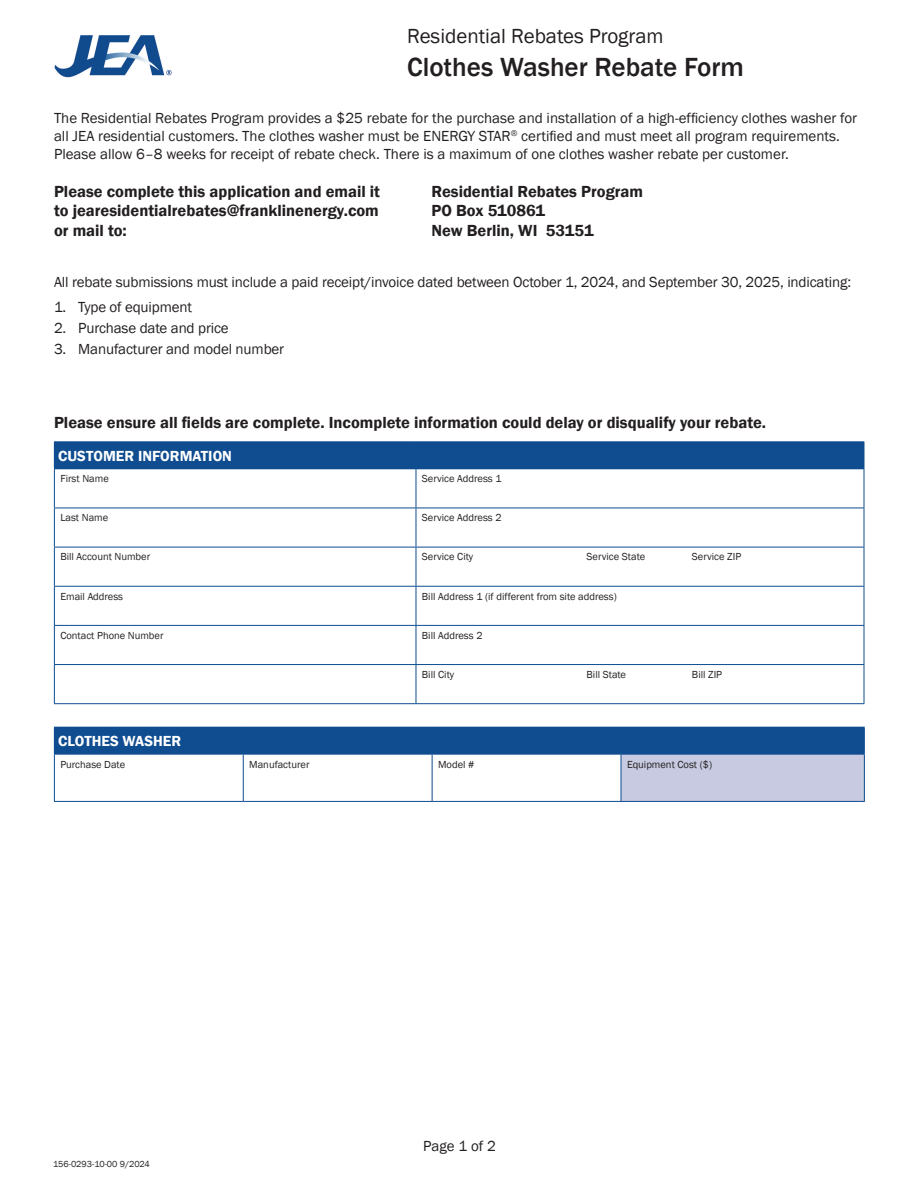
<style>
.page{position:relative;width:918px;height:1188px;background:#fff}
.page>*{position:absolute;margin:0;border:0;box-sizing:border-box;transform-origin:0 0}
.Masthead_L2{font:500 27px "Franklin Gothic";color:#231f20}
.Masthead_L1{font:21px "Franklin Gothic";color:#231f20}
.Basic_Bold{font:600 16.5px/19.8px "Franklin Gothic";color:#231f20;text-align:justify}
.Basic_or_Body{font:15px/18px "Franklin Gothic";color:#231f20}
.Table_Title_Rows{font:600 15px "Franklin Gothic";color:#fff}
.Basic_with_Little_Field_Names{font:10.5px "Franklin Gothic";color:#231f20}
.t1{font:9px "Franklin Gothic";color:#231f20}
</style>
<div class="page">
<img style="left:54px;top:35px;width:118px;height:43px">
<div style="left:54px;top:727px;width:810px;height:27px;background:#0f4c90"></div>
<div style="left:621px;top:754px;width:243px;height:47px;background:#c7cae0"></div>
<hr style="left:54px;top:801px;width:189px;height:1px;background:#0f4c90">
<hr style="left:54px;top:755px;width:1px;height:46px;background:#0f4c90">
<hr style="left:243px;top:755px;width:1px;height:46px;background:#0f4c90">
<hr style="left:432px;top:755px;width:1px;height:46px;background:#0f4c90">
<hr style="left:621px;top:755px;width:1px;height:46px;background:#0f4c90">
<hr style="left:864px;top:755px;width:1px;height:46px;background:#0f4c90">
<hr style="left:243px;top:801px;width:189px;height:1px;background:#0f4c90">
<hr style="left:432px;top:801px;width:189px;height:1px;background:#0f4c90">
<hr style="left:621px;top:801px;width:244px;height:1px;background:#0f4c90">
<hr style="left:621px;top:727px;width:244px;height:1px;background:#0f4c90">
<svg style="left:864px;top:728px;width:1px;height:26px"></svg>
<hr style="left:54px;top:754px;width:189px;height:1px;background:#0f4c90">
<hr style="left:243px;top:754px;width:189px;height:1px;background:#0f4c90">
<hr style="left:432px;top:754px;width:189px;height:1px;background:#0f4c90">
<hr style="left:621px;top:754px;width:244px;height:1px;background:#0f4c90">
<div style="left:54px;top:442px;width:810px;height:27px;background:#0f4c90"></div>
<hr style="left:54px;top:469px;width:1px;height:39px;background:#0f4c90">
<hr style="left:864px;top:469px;width:1px;height:39px;background:#0f4c90">
<hr style="left:54px;top:508px;width:1px;height:39px;background:#0f4c90">
<hr style="left:864px;top:508px;width:1px;height:39px;background:#0f4c90">
<hr style="left:54px;top:547px;width:1px;height:39px;background:#0f4c90">
<hr style="left:864px;top:547px;width:1px;height:39px;background:#0f4c90">
<hr style="left:54px;top:587px;width:1px;height:38px;background:#0f4c90">
<hr style="left:864px;top:587px;width:1px;height:38px;background:#0f4c90">
<hr style="left:54px;top:626px;width:1px;height:38px;background:#0f4c90">
<hr style="left:864px;top:626px;width:1px;height:38px;background:#0f4c90">
<hr style="left:54px;top:665px;width:1px;height:38px;background:#0f4c90">
<hr style="left:864px;top:665px;width:1px;height:38px;background:#0f4c90">
<hr style="left:54px;top:703px;width:362px;height:1px;background:#0f4c90">
<hr style="left:416px;top:703px;width:448px;height:1px;background:#0f4c90">
<hr style="left:416px;top:469px;width:1px;height:39px;background:#0f4c90">
<hr style="left:54px;top:508px;width:362px;height:1px;background:#0f4c90">
<hr style="left:416px;top:508px;width:448px;height:1px;background:#0f4c90">
<hr style="left:416px;top:508px;width:1px;height:39px;background:#0f4c90">
<hr style="left:54px;top:547px;width:362px;height:1px;background:#0f4c90">
<hr style="left:416px;top:547px;width:448px;height:1px;background:#0f4c90">
<hr style="left:416px;top:547px;width:1px;height:39px;background:#0f4c90">
<hr style="left:54px;top:586px;width:362px;height:1px;background:#0f4c90">
<hr style="left:416px;top:586px;width:448px;height:1px;background:#0f4c90">
<hr style="left:416px;top:587px;width:1px;height:38px;background:#0f4c90">
<hr style="left:54px;top:625px;width:362px;height:1px;background:#0f4c90">
<hr style="left:416px;top:625px;width:448px;height:1px;background:#0f4c90">
<hr style="left:416px;top:626px;width:1px;height:38px;background:#0f4c90">
<hr style="left:54px;top:664px;width:362px;height:1px;background:#0f4c90">
<hr style="left:416px;top:664px;width:448px;height:1px;background:#0f4c90">
<hr style="left:416px;top:665px;width:1px;height:38px;background:#0f4c90">
<hr style="left:54px;top:441px;width:362px;height:1px;background:#0f4c90">
<hr style="left:416px;top:441px;width:448px;height:1px;background:#0f4c90">
<svg style="left:864px;top:442px;width:1px;height:26px"></svg>
<p class="Masthead_L1" style="left:407px;top:23px;width:258px">Residential Rebates Program</p>
<p class="Masthead_L2" style="left:407px;top:50px;width:338px">Clothes Washer Rebate Form</p>
<p class="Basic_or_Body" style="left:54px;top:109px;width:805px">The Residential Rebates Program provides a $25 rebate for the purchase and installation of a high-efficiency clothes washer for all JEA residential customers. The clothes washer must be ENERGY STAR<sup>®</sup> certified and must meet all program requirements.<br>Please allow 6–8 weeks for receipt of rebate check. There is a maximum of one clothes washer rebate per customer.</p>
<p class="Basic_Bold" style="left:54px;top:181px;width:328px">Please complete this application and email it to jearesidentialrebates@franklinenergy.com or mail to:</p>
<p class="Basic_Bold" style="left:432px;top:181px;width:213px">Residential Rebates Program</p>
<p class="Basic_Bold" style="left:432px;top:201px;width:115px">PO Box 510861</p>
<p class="Basic_Bold" style="left:432px;top:221px;width:164px">New Berlin, WI 53151</p>
<p class="Basic_or_Body" style="left:54px;top:273px;width:799px">All rebate submissions must include a paid receipt/invoice dated between October 1, 2024, and September 30, 2025, indicating:</p>
<p class="Basic_or_Body" style="left:54px;top:298px;width:140px">1. Type of equipment</p>
<p class="Basic_or_Body" style="left:54px;top:319px;width:176px">2. Purchase date and price</p>
<p class="Basic_or_Body" style="left:54px;top:340px;width:232px">3. Manufacturer and model number</p>
<p class="Basic_Bold" style="left:54px;top:413px;width:714px">Please ensure all fields are complete. Incomplete information could delay or disqualify your rebate.</p>
<p class="Table_Title_Rows" style="left:58px;top:446px;width:175px">CUSTOMER INFORMATION</p>
<p class="Basic_with_Little_Field_Names" style="left:60px;top:472px;width:50px">First Name</p>
<p class="Basic_with_Little_Field_Names" style="left:422px;top:472px;width:81px">Service Address 1</p>
<p class="Basic_with_Little_Field_Names" style="left:60px;top:511px;width:49px">Last Name</p>
<p class="Basic_with_Little_Field_Names" style="left:422px;top:511px;width:81px">Service Address 2</p>
<p class="Basic_with_Little_Field_Names" style="left:60px;top:550px;width:91px">Bill Account Number</p>
<p class="Basic_with_Little_Field_Names" style="left:422px;top:550px;width:53px">Service City</p>
<p class="Basic_with_Little_Field_Names" style="left:587px;top:550px;width:60px">Service State</p>
<p class="Basic_with_Little_Field_Names" style="left:692px;top:550px;width:51px">Service ZIP</p>
<p class="Basic_with_Little_Field_Names" style="left:60px;top:590px;width:64px">Email Address</p>
<p class="Basic_with_Little_Field_Names" style="left:422px;top:590px;width:196px">Bill Address 1 (if different from site address)</p>
<p class="Basic_with_Little_Field_Names" style="left:60px;top:629px;width:105px">Contact Phone Number</p>
<p class="Basic_with_Little_Field_Names" style="left:422px;top:629px;width:62px">Bill Address 2</p>
<p class="Basic_with_Little_Field_Names" style="left:422px;top:668px;width:34px">Bill City</p>
<p class="Basic_with_Little_Field_Names" style="left:587px;top:668px;width:41px">Bill State</p>
<p class="Basic_with_Little_Field_Names" style="left:692px;top:668px;width:32px">Bill ZIP</p>
<p class="Table_Title_Rows" style="left:58px;top:732px;width:125px">CLOTHES WASHER</p>
<p class="Basic_with_Little_Field_Names" style="left:60px;top:757px;width:66px">Purchase Date</p>
<p class="Basic_with_Little_Field_Names" style="left:249px;top:757px;width:62px">Manufacturer</p>
<p class="Basic_with_Little_Field_Names" style="left:438px;top:757px;width:38px">Model #</p>
<p class="Basic_with_Little_Field_Names" style="left:627px;top:757px;width:87px">Equipment Cost ($)</p>
<p class="t1" style="left:53px;top:1159px;width:98px">156-0293-10-00 9/2024</p>
<p class="Basic_or_Body" style="left:423px;top:1138px;width:74px">Page 1 of 2</p>
</div>
